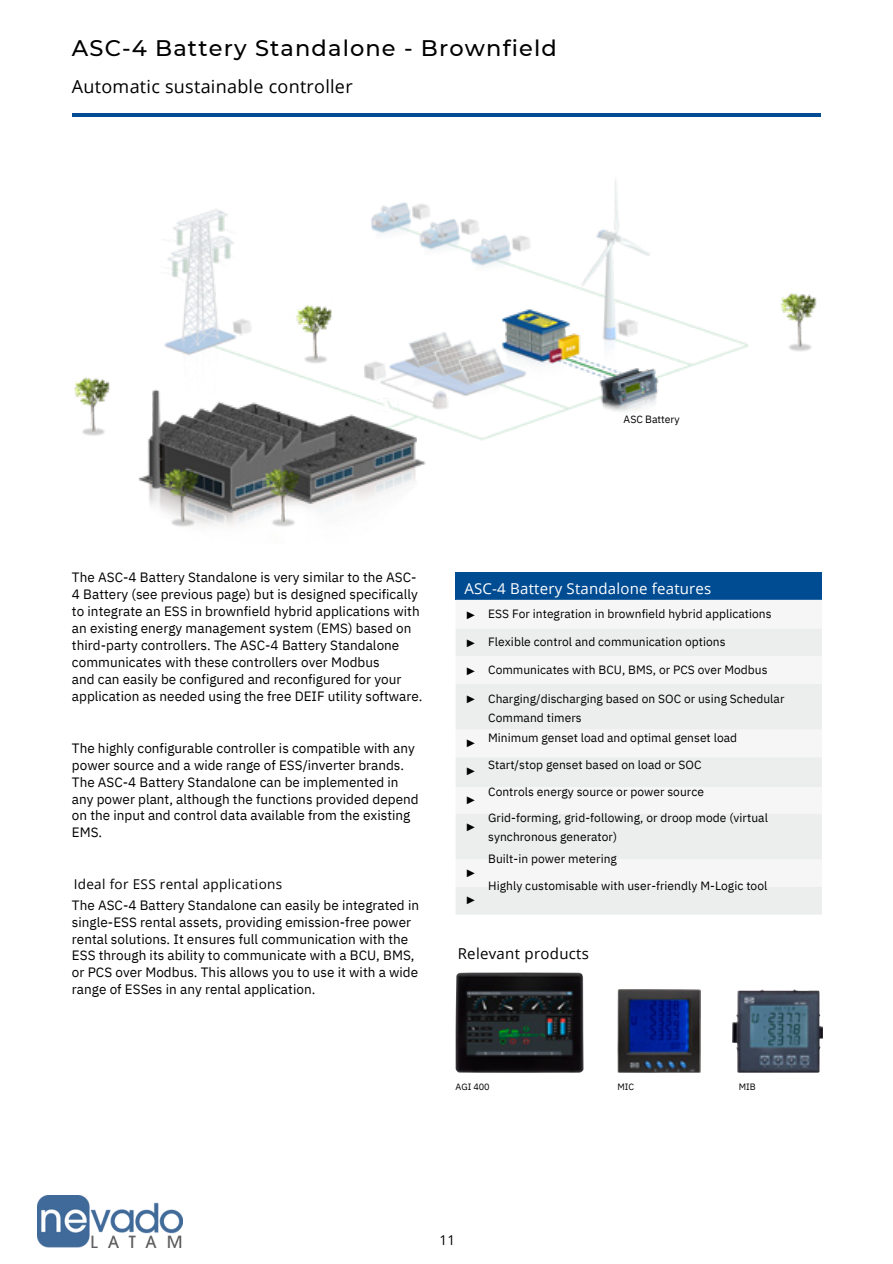
<style>
.page{position:relative;width:893px;height:1264px;background:#fff}
.page>*{position:absolute;margin:0;border:0;box-sizing:border-box;transform-origin:0 0}
.t1{font:500 22.5px "Montserrat";letter-spacing:.05em;color:#000}
.t2{font:18px "Open Sans";letter-spacing:.015em;color:#000}
.t3{font:15px "Open Sans";letter-spacing:.015em;color:#fff}
.t4{font:15px "Open Sans";letter-spacing:.02em;color:#000}
.t5{font:13.5px/16.8px "IBM Plex Sans";color:#000}
.t6{font:13.5px "Open Sans";letter-spacing:.025em;color:#000}
.t7{font:13.05px/28.2px "Liberation Serif";color:#000}
.t8{font:12px/19.2px "IBM Plex Sans";letter-spacing:.005em;color:#000}
.t9{font:10.5px "IBM Plex Sans";letter-spacing:-.005em;color:#000}
.t10{font:9.15px "IBM Plex Sans";letter-spacing:-.005em;color:#000}
</style>
<div class="page">
<hr style="left:72px;top:113px;width:749px;height:3px;background:#004c93">
<img style="left:74px;top:179px;width:743px;height:348px">
<img style="left:732px;top:989px;width:90px;height:83px">
<img style="left:617px;top:989px;width:83px;height:83px">
<img style="left:455px;top:972px;width:128px;height:100px">
<div style="left:455px;top:572px;width:366px;height:28px;background:#004c93"></div>
<svg style="left:456px;top:628px;width:365px;height:286px;fill:#eceded"></svg>
<img style="left:38px;top:1195px;width:145px;height:51px">
<h4 class="t1" style="left:72px;top:34px;width:486px">ASC-4 Battery Standalone - Brownfield</h4>
<h4 class="t2" style="left:72px;top:74px;width:282px">Automatic sustainable controller</h4>
<p class="t9" style="left:623px;top:412px;width:57px">ASC Battery</p>
<p class="t5" style="left:72px;top:569px;width:352px">The ASC-4 Battery Standalone is very similar to the ASC-4 Battery (see previous page) but is designed specifically to integrate an ESS in brownfield hybrid applications with an existing energy management system (EMS) based on third-party controllers. The ASC-4 Battery Standalone communicates with these controllers over Modbus<br>and can easily be configured and reconfigured for your application as needed using the free DEIF utility software.</p>
<h3 class="t5" style="left:72px;top:739px;width:348px">The highly configurable controller is compatible with any power source and a wide range of ESS/inverter brands.<br>The ASC-4 Battery Standalone can be implemented in any power plant, although the functions provided depend on the input and control data available from the existing EMS.</h3>
<h4 class="t6" style="left:74px;top:874px;width:210px">Ideal for ESS rental applications</h4>
<p class="t5" style="left:72px;top:896px;width:348px">The ASC-4 Battery Standalone can easily be integrated in single-ESS rental assets, providing emission-free power rental solutions. It ensures full communication with the ESS through its ability to communicate with a BCU, BMS, or PCS over Modbus. This allows you to use it with a wide range of ESSes in any rental application.</p>
<p class="t3" style="left:464px;top:578px;width:248px">ASC-4 Battery Standalone features</p>
<p class="t7" style="left:464px;top:600px;width:14px;text-align:justify">► ► ► ►</p>
<p class="t7" style="left:464px;top:729px;width:14px;line-height:27px">► ►</p>
<p class="t7" style="left:464px;top:785px;width:14px">►</p>
<p class="t7" style="left:464px;top:812px;width:14px">►</p>
<p class="t7" style="left:464px;top:859px;width:14px;line-height:27px">► ►</p>
<p class="t8" style="left:488px;top:604px;width:285px">ESS For integration in brownfield hybrid applications</p>
<p class="t8" style="left:488px;top:632px;width:239px">Flexible control and communication options</p>
<p class="t8" style="left:488px;top:660px;width:281px">Communicates with BCU, BMS, or PCS over Modbus</p>
<p class="t8" style="left:488px;top:688px;width:298px">Charging/discharging based on SOC or using Schedular<br>Command timers</p>
<p class="t8" style="left:488px;top:727px;width:250px">Minimum genset load and optimal genset load</p>
<p class="t8" style="left:488px;top:754px;width:215px">Start/stop genset based on load or SOC</p>
<p class="t8" style="left:488px;top:778px;width:281px;line-height:25.8px">Controls energy source or power source<br>Grid-forming, grid-following, or droop mode (virtual</p>
<p class="t8" style="left:488px;top:825px;width:130px;line-height:22.5px">synchronous generator)<br>Built-in power metering</p>
<p class="t8" style="left:488px;top:876px;width:281px">Highly customisable with user-friendly M-Logic tool</p>
<p class="t4" style="left:457px;top:942px;width:133px">Relevant products</p>
<h5 class="t10" style="left:455px;top:1080px;width:36px">AGI 400</h5>
<h3 class="t10" style="left:617px;top:1080px;width:18px">MIC</h3>
<p class="t10" style="left:738px;top:1080px;width:18px">MIB</p>
<h4 class="t6" style="left:439px;top:1230px;width:17px">11</h4>
</div>
